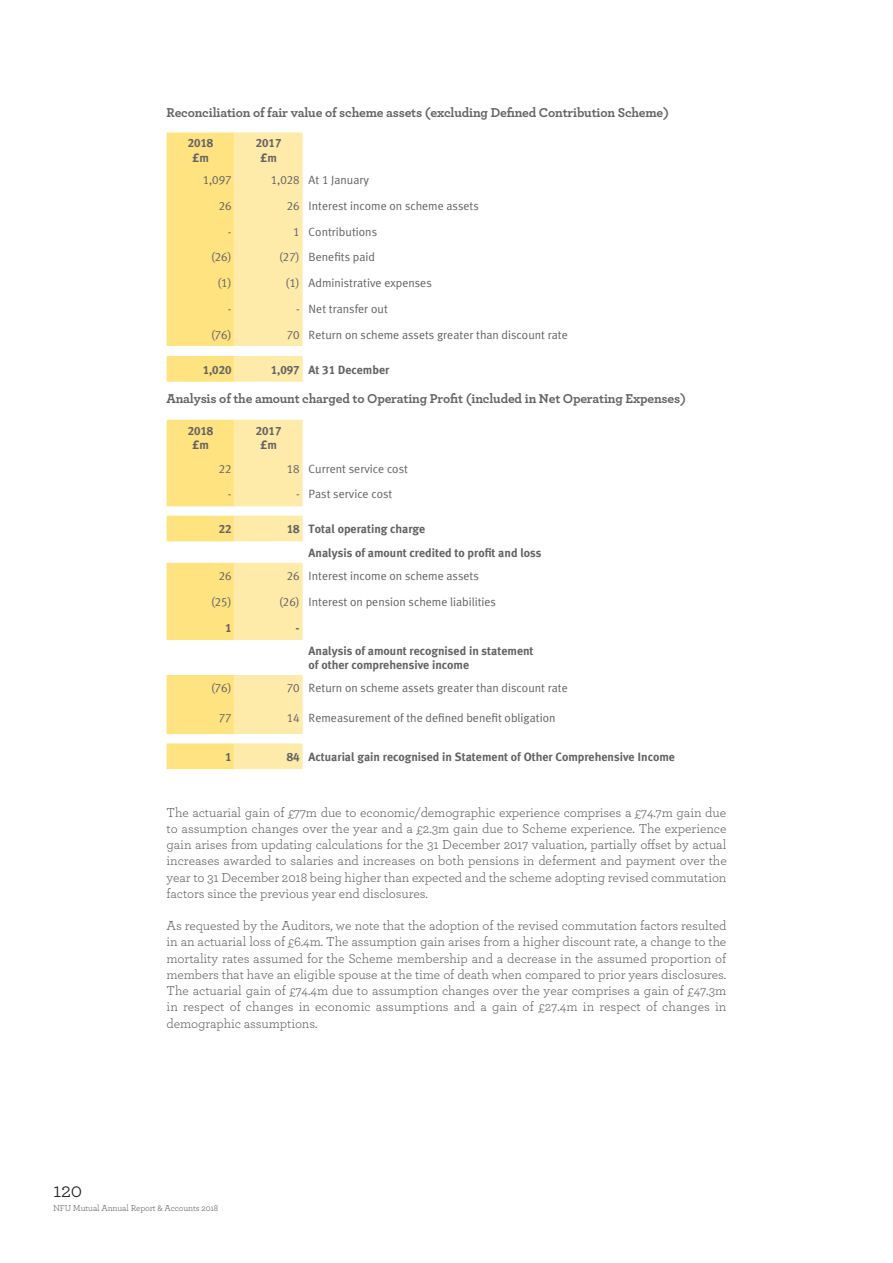
<style>
.page{position:relative;width:893px;height:1263px;background:#fff}
.page>*{position:absolute;margin:0;border:0;box-sizing:border-box;transform-origin:0 0}
.t1{font:21px "Archer";color:#231f20}
.t2{font:13.5px/16.2px "Archer";letter-spacing:-.01em;color:#636366;text-align:justify}
.t3{font:700 13.5px "Archer";letter-spacing:-.015em;color:#636366}
.t4{font:12px "Meta Plus Normal";color:#636366}
.t5{font:700 12px "Meta Plus";color:#636366}
.t6{font:12px "Meta Plus Normal Caps";color:#636366}
.t7{font:12px "Meta Plus Bold Caps";color:#636366}
.t8{font:9px "Archer";letter-spacing:-.015em;color:#636366}
.s1{font-family:"Meta Plus Normal Caps"}
.s2{font-family:"Meta Plus Bold Caps";font-weight:400}
</style>
<div class="page">
<svg style="left:167px;top:133px;width:136px;height:249px;background:#ffe693"></svg>
<div style="left:167px;top:347px;width:68px;height:9px;background:#fff"></div>
<div style="left:235px;top:347px;width:68px;height:9px;background:#fff"></div>
<svg style="left:167px;top:420px;width:136px;height:349px;background:#ffeaa2"></svg>
<div style="left:167px;top:640px;width:68px;height:34px;background:#fff"></div>
<div style="left:235px;top:640px;width:68px;height:34px;background:#fff"></div>
<p class="t3" style="left:167px;top:102px;width:504px">Reconciliation of fair value of scheme assets (excluding Defined Contribution Scheme)</p>
<p class="t7" style="left:188px;top:136px;width:27px">2018</p>
<p class="t5" style="left:192px;top:150px;width:18px">£m</p>
<p class="t7" style="left:256px;top:136px;width:27px">2017</p>
<p class="t5" style="left:260px;top:150px;width:18px">£m</p>
<p class="t6" style="left:203px;top:173px;width:30px">1,097</p>
<p class="t6" style="left:271px;top:173px;width:30px">1,028</p>
<p class="t4" style="left:309px;top:173px;width:62px">At <span class="s1">1</span> January</p>
<p class="t6" style="left:219px;top:199px;width:14px">26</p>
<p class="t6" style="left:287px;top:199px;width:14px">26</p>
<p class="t4" style="left:309px;top:199px;width:172px">Interest income on scheme assets</p>
<p class="t6" style="left:228px;top:225px;width:5px">-</p>
<p class="t6" style="left:293px;top:225px;width:8px">1</p>
<p class="t4" style="left:309px;top:225px;width:70px">Contributions</p>
<p class="t6" style="left:211px;top:250px;width:22px">(26)</p>
<p class="t6" style="left:279px;top:250px;width:22px">(27)</p>
<p class="t4" style="left:309px;top:250px;width:68px">Benefits paid</p>
<p class="t6" style="left:217px;top:276px;width:16px">(1)</p>
<p class="t6" style="left:285px;top:276px;width:16px">(1)</p>
<p class="t4" style="left:309px;top:276px;width:125px">Administrative expenses</p>
<p class="t6" style="left:228px;top:302px;width:5px">-</p>
<p class="t6" style="left:296px;top:302px;width:5px">-</p>
<p class="t4" style="left:309px;top:302px;width:81px">Net transfer out</p>
<p class="t6" style="left:211px;top:327px;width:22px">(76)</p>
<p class="t6" style="left:287px;top:327px;width:14px">70</p>
<p class="t4" style="left:309px;top:327px;width:261px">Return on scheme assets greater than discount rate</p>
<p class="t7" style="left:203px;top:362px;width:30px">1,020</p>
<p class="t7" style="left:271px;top:362px;width:30px">1,097</p>
<p class="t5" style="left:309px;top:362px;width:82px">At <span class="s2">31</span> December</p>
<p class="t3" style="left:167px;top:388px;width:521px">Analysis of the amount charged to Operating Profit (included in Net Operating Expenses)</p>
<p class="t7" style="left:188px;top:424px;width:27px">2018</p>
<p class="t5" style="left:192px;top:438px;width:18px">£m</p>
<p class="t7" style="left:256px;top:424px;width:27px">2017</p>
<p class="t5" style="left:260px;top:438px;width:18px">£m</p>
<p class="t6" style="left:219px;top:461px;width:14px">22</p>
<p class="t6" style="left:287px;top:461px;width:14px">18</p>
<p class="t4" style="left:309px;top:461px;width:101px">Current service cost</p>
<p class="t4" style="left:228px;top:487px;width:5px">-</p>
<p class="t4" style="left:296px;top:487px;width:5px">-</p>
<p class="t4" style="left:309px;top:487px;width:85px">Past service cost</p>
<p class="t7" style="left:219px;top:522px;width:14px">22</p>
<p class="t7" style="left:287px;top:522px;width:14px">18</p>
<p class="t5" style="left:309px;top:522px;width:118px">Total operating charge</p>
<p class="t5" style="left:309px;top:546px;width:234px">Analysis of amount credited to profit and loss</p>
<p class="t6" style="left:219px;top:569px;width:14px">26</p>
<p class="t6" style="left:287px;top:569px;width:14px">26</p>
<p class="t4" style="left:309px;top:569px;width:172px">Interest income on scheme assets</p>
<p class="t6" style="left:211px;top:595px;width:22px">(25)</p>
<p class="t6" style="left:279px;top:595px;width:22px">(26)</p>
<p class="t4" style="left:309px;top:595px;width:189px">Interest on pension scheme liabilities</p>
<p class="t7" style="left:225px;top:621px;width:8px">1</p>
<p class="t7" style="left:296px;top:621px;width:6px">-</p>
<p class="t5" style="left:309px;top:643px;width:227px">Analysis of amount recognised in statement</p>
<p class="t5" style="left:309px;top:658px;width:162px">of other comprehensive income</p>
<p class="t6" style="left:211px;top:681px;width:22px">(76)</p>
<p class="t6" style="left:287px;top:681px;width:14px">70</p>
<p class="t4" style="left:309px;top:681px;width:261px">Return on scheme assets greater than discount rate</p>
<p class="t6" style="left:219px;top:711px;width:14px">77</p>
<p class="t6" style="left:287px;top:711px;width:14px">14</p>
<p class="t4" style="left:309px;top:711px;width:248px">Remeasurement of the defined benefit obligation</p>
<p class="t7" style="left:225px;top:750px;width:8px">1</p>
<p class="t7" style="left:287px;top:750px;width:14px">84</p>
<p class="t5" style="left:309px;top:750px;width:368px">Actuarial gain recognised in Statement of Other Comprehensive Income</p>
<p class="t2" style="left:167px;top:804px;width:562px">The actuarial gain of £77m due to economic/demographic experience comprises a £74.7m gain due to assumption changes over the year and a £2.3m gain due to Scheme experience. The experience gain arises from updating calculations for the 31 December 2017 valuation, partially offset by actual increases awarded to salaries and increases on both pensions in deferment and payment over the year to 31 December 2018 being higher than expected and the scheme adopting revised commutation factors since the previous year end disclosures.</p>
<p class="t2" style="left:167px;top:917px;width:561px">As requested by the Auditors, we note that the adoption of the revised commutation factors resulted in an actuarial loss of £6.4m. The assumption gain arises from a higher discount rate, a change to the mortality rates assumed for the Scheme membership and a decrease in the assumed proportion of members that have an eligible spouse at the time of death when compared to prior years disclosures.<br>The actuarial gain of £74.4m due to assumption changes over the year comprises a gain of £47.3m in respect of changes in economic assumptions and a gain of £27.4m in respect of changes in demographic assumptions.</p>
<p class="t1" style="left:53px;top:1175px;width:31px">120</p>
<p class="t8" style="left:53px;top:1201px;width:167px">NFU Mutual Annual Report &amp; Accounts 2018</p>
</div>
